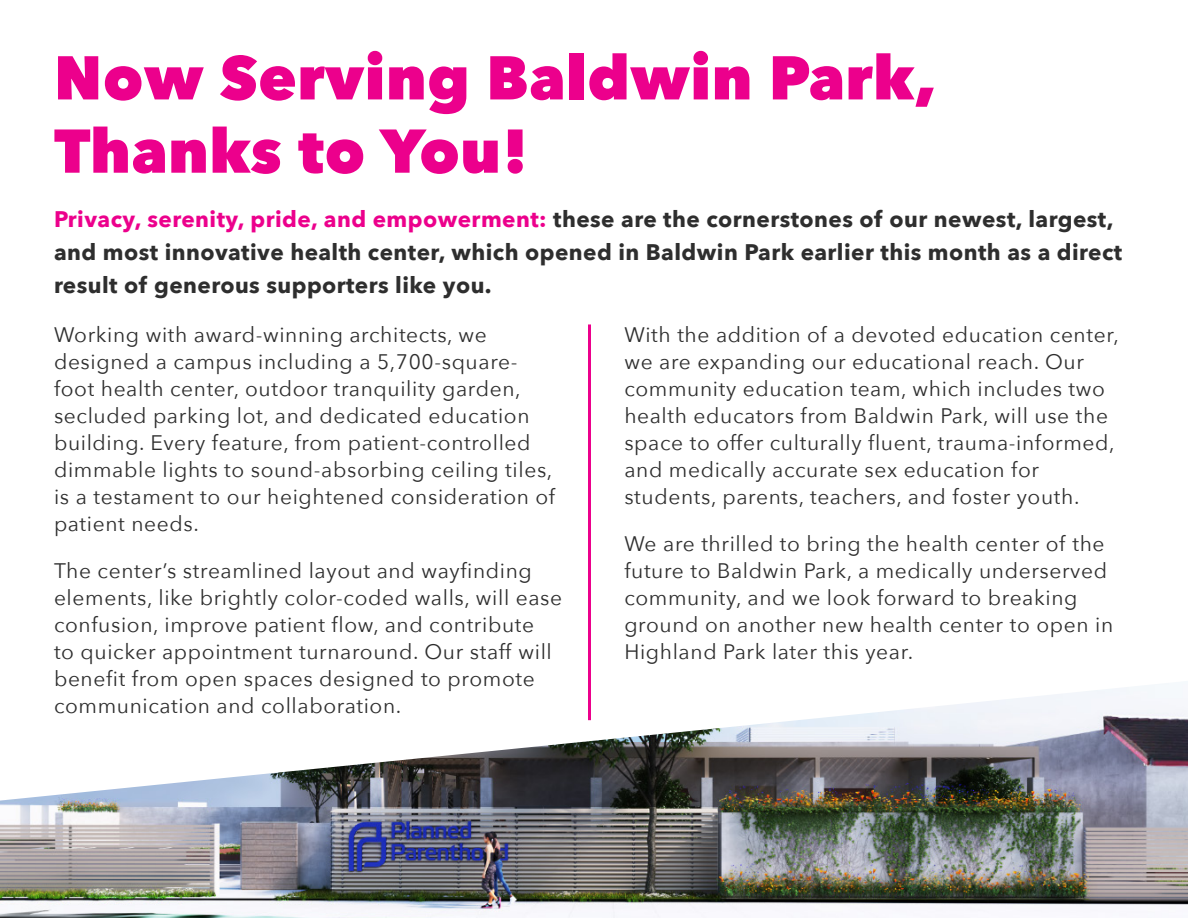
<style>
.page{position:relative;width:1188px;height:918px;background:#fff}
.page>*{position:absolute;margin:0;border:0;box-sizing:border-box;transform-origin:0 0}
.t1{font:800 61.05px/73.2px "Avenir Next";letter-spacing:.01em;color:#ec008c}
.t2{font:700 22.5px/33px "Avenir Next";letter-spacing:.02em;color:#2e2e2e}
.t3{font:21px/27px "Avenir Next";letter-spacing:.03em;color:#2e2e2e}
.s1{color:#ec008c}
</style>
<div class="page">
<hr style="left:588px;top:324px;width:3px;height:396px;background:#ec008c">
<img style="left:0;top:683px;width:1188px;height:235px">
<p class="t1" style="left:54px;top:41px;width:884px">Now Serving Baldwin Park,<br>Thanks to You!</p>
<p class="t2" style="left:54px;top:202px;width:1070px"><span class="s1">Privacy, serenity, pride, and empowerment:</span> these are the cornerstones of our newest, largest, and most innovative health center, which opened in Baldwin Park earlier this month as a direct result of generous supporters like you.</p>
<p class="t3" style="left:54px;top:320px;width:503px">Working with award-winning architects, we designed a campus including a 5,700-square&shy;foot health center, outdoor tranquility garden, secluded parking lot, and dedicated education building. Every feature, from patient-controlled dimmable lights to sound-absorbing ceiling tiles, is a testament to our heightened consideration of patient needs.</p>
<p class="t3" style="left:54px;top:557px;width:510px">The center’s streamlined layout and wayfinding elements, like brightly color-coded walls, will ease confusion, improve patient flow, and contribute<br>to quicker appointment turnaround. Our staff will benefit from open spaces designed to promote communication and collaboration.</p>
<p class="t3" style="left:624px;top:320px;width:496px">With the addition of a devoted education center, we are expanding our educational reach. Our community education team, which includes two health educators from Baldwin Park, will use the space to offer culturally fluent, trauma-informed, and medically accurate sex education for students, parents, teachers, and foster youth.</p>
<p class="t3" style="left:624px;top:530px;width:490px">We are thrilled to bring the health center of the future to Baldwin Park, a medically underserved community, and we look forward to breaking ground on another new health center to open in Highland Park later this year.</p>
</div>
